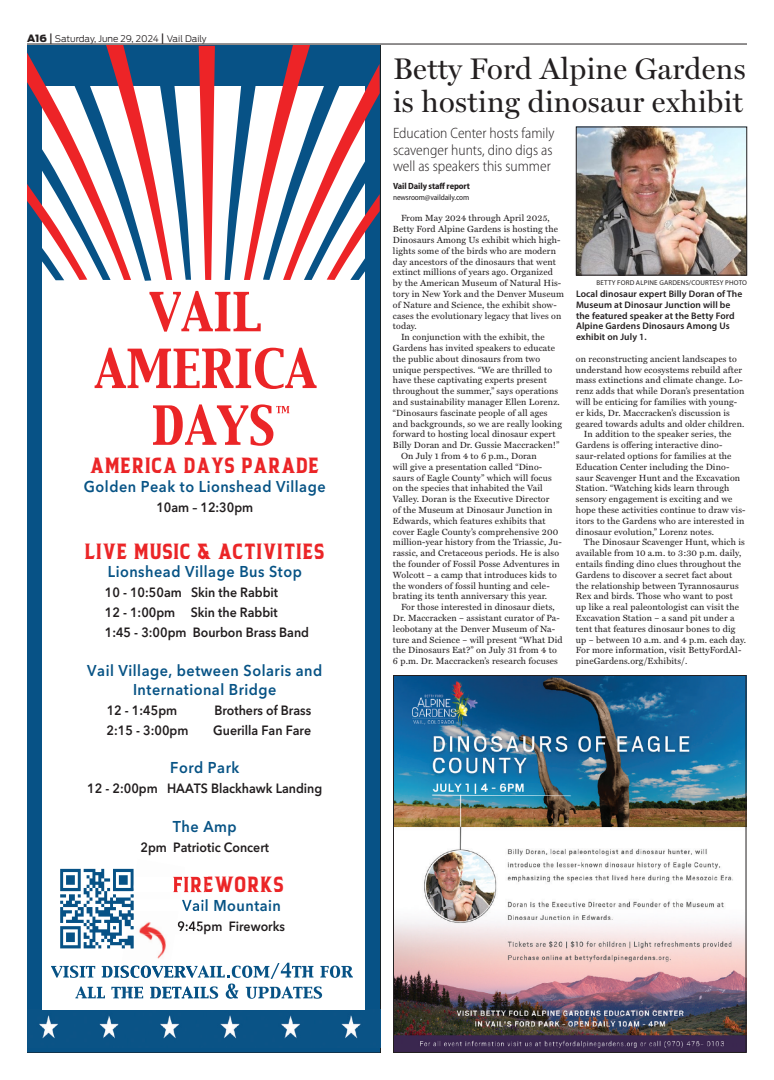
<style>
.page{position:relative;width:774px;height:1080px;background:#fff}
.page>*{position:absolute;margin:0;border:0;box-sizing:border-box;transform-origin:0 0}
.t1{font:30px/33px "Miller Display";letter-spacing:.01em;color:#231f20}
.t2{font:22.2px "BACKCOUNTRY";letter-spacing:.055em;color:#eb2527;scale:.93 1}
.t3{font:600 15.6px/18.7px "Avenir Next";letter-spacing:.035em;color:#075385;text-align:center;scale:.93 1}
.t4{font:300 semi-condensed 15px/16.5px "Myriad Pro";color:#231f20}
.t5{font:600 13.3px/20px "Avenir Next";color:#211d1e;scale:.93 1}
.t6{font:600 9.5px/10.8px "Myriad Pro";letter-spacing:.01em;color:#231f20}
.t7{font:9px "Miller Text";letter-spacing:.015em;color:#231f20}
.t8{font:300 9px "Antenna";color:#231f20}
.t9{font:700 semi-condensed 9px "Myriad Pro";letter-spacing:-.01em;color:#231f20}
.t10{font:semi-condensed 8px "Myriad Pro";letter-spacing:-.01em;color:#231f20}
.t11{font:7px "Myriad Pro";letter-spacing:.02em;color:#231f20}
.s1{font-weight:900;font-size:10px}
.s2{font-weight:400;font-size:11px}
</style>
<div class="page">
<img style="left:578px;top:129px;width:167px;height:144px">
<div style="left:576px;top:127px;width:171px;height:148px;border:1px solid #231f20"></div>
<hr style="left:27px;top:44px;width:720px;height:1px;background:#231f20">
<img style="left:395px;top:677px;width:350px;height:374px">
<div style="left:393px;top:675px;width:354px;height:378px;border:1px solid #231f20"></div>
<div style="left:27px;top:45px;width:354px;height:1008px;background:#075286"></div>
<img style="left:27px;top:1010px;width:354px;height:38px">
<div style="left:43px;top:86px;width:322px;height:924px;background:#fff"></div>
<svg style="left:199px;top:46px;width:16px;height:234px"></svg>
<svg style="left:225px;top:46px;width:155px;height:234px"></svg>
<svg style="left:27px;top:46px;width:164px;height:235px"></svg>
<svg style="left:149px;top:291px;width:112px;height:41px"></svg>
<svg style="left:95px;top:348px;width:222px;height:41px"></svg>
<svg style="left:153px;top:404px;width:136px;height:42px"></svg>
<svg style="left:51px;top:868px;width:302px;height:131px"></svg>
<p class="t8" style="left:27px;top:33px;width:181px"><span class="s1">A16</span> <span class="s2">|</span> Saturday, June 29, 2024 <span class="s2">|</span> Vail Daily</p>
<h2 class="t2" style="left:91px;top:454px;width:247px">AMERICA DAYS PARADE</h2>
<h3 class="t3" style="left:84px;top:477px;width:261px">Golden Peak to Lionshead Village</h3>
<h3 class="t5" style="left:156px;top:497px;width:106px">10am – 12:30pm</h3>
<h2 class="t2" style="left:85px;top:539px;width:259px">LIVE MUSIC &amp; ACTIVITIES</h2>
<h3 class="t3" style="left:108px;top:562px;width:210px">Lionshead Village Bus Stop</h3>
<h3 class="t5" style="left:105px;top:582px;width:221px">10 - 10:50am Skin the Rabbit<br>12 - 1:00pm Skin the Rabbit<br>1:45 - 3:00pm Bourbon Brass Band</h3>
<h3 class="t3" style="left:87px;top:661px;width:254px">Vail Village, between Solaris and<br>International Bridge</h3>
<h3 class="t5" style="left:107px;top:700px;width:77px">12 - 1:45pm</h3>
<h3 class="t5" style="left:214px;top:700px;width:106px">Brothers of Brass</h3>
<h3 class="t5" style="left:107px;top:720px;width:89px">2:15 - 3:00pm</h3>
<h3 class="t5" style="left:213px;top:720px;width:107px">Guerilla Fan Fare</h3>
<h3 class="t3" style="left:170px;top:758px;width:76px">Ford Park</h3>
<h3 class="t5" style="left:87px;top:778px;width:254px">12 - 2:00pm HAATS Blackhawk Landing</h3>
<h3 class="t3" style="left:173px;top:817px;width:70px">The Amp</h3>
<h3 class="t5" style="left:141px;top:837px;width:140px">2pm Patriotic Concert</h3>
<h2 class="t2" style="left:173px;top:873px;width:120px">FIREWORKS</h2>
<h3 class="t3" style="left:182px;top:896px;width:108px">Vail Mountain</h3>
<h3 class="t5" style="left:177px;top:916px;width:117px">9:45pm Fireworks</h3>
<h1 class="t1" style="left:393px;top:53px;width:354px">Betty Ford Alpine Gardens is hosting dinosaur exhibit</h1>
<h3 class="t4" style="left:393px;top:126px;width:163px">Education Center hosts family scavenger hunts, dino digs as well as speakers this summer</h3>
<p class="t9" style="left:393px;top:181px;width:79px">Vail Daily staff report</p>
<p class="t10" style="left:393px;top:193px;width:78px">newsroom@vaildaily.com</p>
<p class="t7" style="left:401px;top:213px;width:150px">From May 2024 through April 2025,</p>
<p class="t7" style="left:393px;top:224px;width:167px">Betty Ford Alpine Gardens is hosting the</p>
<p class="t7" style="left:393px;top:235px;width:169px">Dinosaurs Among Us exhibit which high-</p>
<p class="t7" style="left:393px;top:246px;width:164px">lights some of the birds who are modern</p>
<p class="t7" style="left:393px;top:256px;width:164px">day ancestors of the dinosaurs that went</p>
<p class="t7" style="left:393px;top:267px;width:161px">extinct millions of years ago. Organized</p>
<p class="t7" style="left:393px;top:278px;width:170px">by the American Museum of Natural His-</p>
<p class="t7" style="left:393px;top:289px;width:172px">tory in New York and the Denver Museum</p>
<p class="t7" style="left:393px;top:300px;width:165px">of Nature and Science, the exhibit show-</p>
<p class="t7" style="left:393px;top:310px;width:170px">cases the evolutionary legacy that lives on</p>
<p class="t7" style="left:393px;top:321px;width:25px">today.</p>
<p class="t7" style="left:401px;top:332px;width:145px">In conjunction with the exhibit, the</p>
<p class="t7" style="left:393px;top:343px;width:163px">Gardens has invited speakers to educate</p>
<p class="t7" style="left:393px;top:354px;width:149px">the public about dinosaurs from two</p>
<p class="t7" style="left:393px;top:364px;width:161px">unique perspectives. “We are thrilled to</p>
<p class="t7" style="left:393px;top:375px;width:155px">have these captivating experts present</p>
<p class="t7" style="left:393px;top:386px;width:167px">throughout the summer,” says operations</p>
<p class="t7" style="left:393px;top:397px;width:168px">and sustainability manager Ellen Lorenz.</p>
<p class="t7" style="left:393px;top:408px;width:156px">“Dinosaurs fascinate people of all ages</p>
<p class="t7" style="left:393px;top:418px;width:171px">and backgrounds, so we are really looking</p>
<p class="t7" style="left:393px;top:429px;width:164px">forward to hosting local dinosaur expert</p>
<p class="t7" style="left:393px;top:440px;width:168px">Billy Doran and Dr. Gussie Maccracken!”</p>
<p class="t7" style="left:401px;top:451px;width:137px">On July 1 from 4 to 6 p.m., Doran</p>
<p class="t7" style="left:393px;top:462px;width:151px">will give a presentation called “Dino-</p>
<p class="t7" style="left:393px;top:472px;width:160px">saurs of Eagle County” which will focus</p>
<p class="t7" style="left:393px;top:483px;width:151px">on the species that inhabited the Vail</p>
<p class="t7" style="left:393px;top:494px;width:158px">Valley. Doran is the Executive Director</p>
<p class="t7" style="left:393px;top:505px;width:161px">of the Museum at Dinosaur Junction in</p>
<p class="t7" style="left:393px;top:516px;width:154px">Edwards, which features exhibits that</p>
<p class="t7" style="left:393px;top:526px;width:167px">cover Eagle County’s comprehensive 200</p>
<p class="t7" style="left:393px;top:537px;width:170px">million-year history from the Triassic, Ju-</p>
<p class="t7" style="left:393px;top:548px;width:168px">rassic, and Cretaceous periods. He is also</p>
<p class="t7" style="left:393px;top:559px;width:168px">the founder of Fossil Posse Adventures in</p>
<p class="t7" style="left:393px;top:570px;width:165px">Wolcott – a camp that introduces kids to</p>
<p class="t7" style="left:393px;top:580px;width:158px">the wonders of fossil hunting and cele-</p>
<p class="t7" style="left:393px;top:591px;width:156px">brating its tenth anniversary this year.</p>
<p class="t7" style="left:401px;top:602px;width:155px">For those interested in dinosaur diets,</p>
<p class="t7" style="left:393px;top:613px;width:168px">Dr. Maccracken – assistant curator of Pa-</p>
<p class="t7" style="left:393px;top:624px;width:164px">leobotany at the Denver Museum of Na-</p>
<p class="t7" style="left:393px;top:634px;width:171px">ture and Science – will present “What Did</p>
<p class="t7" style="left:393px;top:645px;width:165px">the Dinosaurs Eat?” on July 31 from 4 to</p>
<p class="t7" style="left:393px;top:656px;width:166px">6 p.m. Dr. Maccracken’s research focuses</p>
<p class="t11" style="left:597px;top:279px;width:152px">BETTY FORD ALPINE GARDENS/COURTESY PHOTO</p>
<p class="t6" style="left:576px;top:288px;width:168px">Local dinosaur expert Billy Doran of The Museum at Dinosaur Junction will be the featured speaker at the Betty Ford Alpine Gardens Dinosaurs Among Us exhibit on July 1.</p>
<p class="t7" style="left:576px;top:354px;width:162px">on reconstructing ancient landscapes to</p>
<p class="t7" style="left:576px;top:364px;width:168px">understand how ecosystems rebuild after</p>
<p class="t7" style="left:576px;top:375px;width:169px">mass extinctions and climate change. Lo-</p>
<p class="t7" style="left:576px;top:386px;width:170px">renz adds that while Doran’s presentation</p>
<p class="t7" style="left:576px;top:397px;width:163px">will be enticing for families with young-</p>
<p class="t7" style="left:576px;top:408px;width:156px">er kids, Dr. Maccracken’s discussion is</p>
<p class="t7" style="left:576px;top:418px;width:170px">geared towards adults and older children.</p>
<p class="t7" style="left:584px;top:429px;width:149px">In addition to the speaker series, the</p>
<p class="t7" style="left:576px;top:440px;width:148px">Gardens is offering interactive dino-</p>
<p class="t7" style="left:576px;top:451px;width:157px">saur-related options for families at the</p>
<p class="t7" style="left:576px;top:462px;width:155px">Education Center including the Dino-</p>
<p class="t7" style="left:576px;top:472px;width:166px">saur Scavenger Hunt and the Excavation</p>
<p class="t7" style="left:576px;top:483px;width:155px">Station. “Watching kids learn through</p>
<p class="t7" style="left:576px;top:494px;width:158px">sensory engagement is exciting and we</p>
<p class="t7" style="left:576px;top:505px;width:171px">hope these activities continue to draw vis-</p>
<p class="t7" style="left:576px;top:516px;width:170px">itors to the Gardens who are interested in</p>
<p class="t7" style="left:576px;top:526px;width:140px">dinosaur evolution,” Lorenz notes.</p>
<p class="t7" style="left:584px;top:537px;width:162px">The Dinosaur Scavenger Hunt, which is</p>
<p class="t7" style="left:576px;top:548px;width:167px">available from 10 a.m. to 3:30 p.m. daily,</p>
<p class="t7" style="left:576px;top:559px;width:167px">entails finding dino clues throughout the</p>
<p class="t7" style="left:576px;top:570px;width:158px">Gardens to discover a secret fact about</p>
<p class="t7" style="left:576px;top:580px;width:164px">the relationship between Tyrannosaurus</p>
<p class="t7" style="left:576px;top:591px;width:158px">Rex and birds. Those who want to post</p>
<p class="t7" style="left:576px;top:602px;width:165px">up like a real paleontologist can visit the</p>
<p class="t7" style="left:576px;top:613px;width:160px">Excavation Station – a sand pit under a</p>
<p class="t7" style="left:576px;top:624px;width:161px">tent that features dinosaur bones to dig</p>
<p class="t7" style="left:576px;top:634px;width:171px">up – between 10 a.m. and 4 p.m. each day.</p>
<p class="t7" style="left:576px;top:645px;width:167px">For more information, visit BettyFordAl-</p>
<p class="t7" style="left:576px;top:656px;width:113px">pineGardens.org/Exhibits/.</p>
</div>
